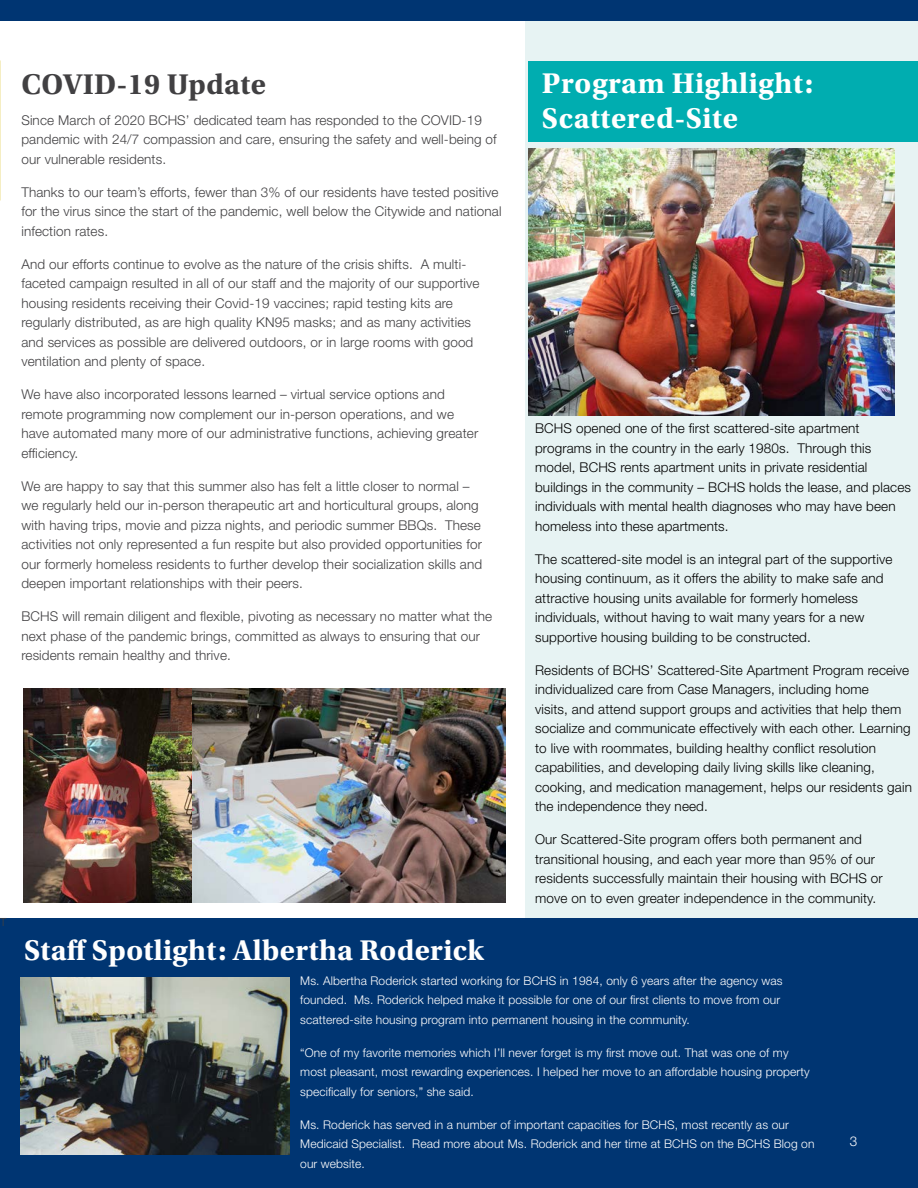
<style>
.page{position:relative;width:918px;height:1188px;background:#fff}
.page>*{position:absolute;margin:0;border:0;box-sizing:border-box;transform-origin:0 0}
.t1{font:700 30px/34.5px "Utopia Std";letter-spacing:.02em;color:#fff}
.t2{font:700 30px "Utopia Std";letter-spacing:.01em;color:#414042}
.t3{font:300 13.5px/19.5px "Helvetica Neue LT Std";letter-spacing:.01em;color:#414042}
.t4{font:300 13.5px/19.5px "Helvetica Neue LT Std";letter-spacing:.01em;color:#000}
.t5{font:300 13.5px "Helvetica Neue LT Std";color:#fff}
.t6{font:300 12px/19.5px "Helvetica Neue LT Std";letter-spacing:.01em;color:#fff}
.t7{font:300 11.25px "Helvetica Neue LT Std";color:#414042}
</style>
<div class="page">
<div style="left:526px;top:19px;width:392px;height:1169px;background:#e7f3f3"></div>
<div style="left:0;top:0;width:918px;height:20px;background:#003572"></div>
<div style="left:0;top:918px;width:918px;height:270px;background:#003572"></div>
<div style="left:528px;top:61px;width:390px;height:80px;background:#00adb0"></div>
<img style="left:528px;top:148px;width:366px;height:267px">
<img style="left:24px;top:688px;width:168px;height:215px">
<img style="left:192px;top:688px;width:313px;height:215px">
<img style="left:21px;top:977px;width:268px;height:178px">
<p class="t7" style="left:0;top:915px;width:8px">T</p>
<h1 class="t2" style="left:21px;top:67px;width:246px">COVID-19 Update</h1>
<p class="t3" style="left:21px;top:110px;width:477px">Since March of 2020 BCHS’ dedicated team has responded to the COVID-19 pandemic with 24/7 compassion and care, ensuring the safety and well-being of our vulnerable residents.</p>
<p class="t3" style="left:21px;top:182px;width:482px">Thanks to our team’s efforts, fewer than 3% of our residents have tested positive for the virus since the start of the pandemic, well below the Citywide and national infection rates.</p>
<p class="t3" style="left:21px;top:254px;width:460px">And our efforts continue to evolve as the nature of the crisis shifts. A multi&shy;faceted campaign resulted in all of our staff and the majority of our supportive housing residents receiving their Covid-19 vaccines; rapid testing kits are regularly distributed, as are high quality KN95 masks; and as many activities and services as possible are delivered outdoors, or in large rooms with good ventilation and plenty of space.</p>
<p class="t3" style="left:21px;top:384px;width:458px">We have also incorporated lessons learned – virtual service options and remote programming now complement our in-person operations, and we have automated many more of our administrative functions, achieving greater efficiency.</p>
<p class="t3" style="left:21px;top:476px;width:462px">We are happy to say that this summer also has felt a little closer to normal – we regularly held our in-person therapeutic art and horticultural groups, along with having trips, movie and pizza nights, and periodic summer BBQs. These activities not only represented a fun respite but also provided opportunities for our formerly homeless residents to further develop their socialization skills and deepen important relationships with their peers.</p>
<p class="t3" style="left:21px;top:606px;width:472px">BCHS will remain diligent and flexible, pivoting as necessary no matter what the next phase of the pandemic brings, committed as always to ensuring that our residents remain healthy and thrive.</p>
<h1 class="t1" style="left:542px;top:67px;width:273px">Program Highlight:<br>Scattered-Site</h1>
<p class="t4" style="left:535px;top:419px;width:377px">BCHS opened one of the first scattered-site apartment programs in the country in the early 1980s. Through this model, BCHS rents apartment units in private residential buildings in the community – BCHS holds the lease, and places individuals with mental health diagnoses who may have been homeless into these apartments.</p>
<p class="t4" style="left:535px;top:549px;width:359px">The scattered-site model is an integral part of the supportive housing continuum, as it offers the ability to make safe and attractive housing units available for formerly homeless individuals, without having to wait many years for a new supportive housing building to be constructed.</p>
<p class="t4" style="left:535px;top:660px;width:378px">Residents of BCHS’ Scattered-Site Apartment Program receive individualized care from Case Managers, including home<br>visits, and attend support groups and activities that help them socialize and communicate effectively with each other. Learning to live with roommates, building healthy conflict resolution capabilities, and developing daily living skills like cleaning, cooking, and medication management, helps our residents gain the independence they need.</p>
<p class="t4" style="left:535px;top:829px;width:349px">Our Scattered-Site program offers both permanent and transitional housing, and each year more than 95% of our residents successfully maintain their housing with BCHS or move on to even greater independence in the community.</p>
<h1 class="t1" style="left:24px;top:933px;width:462px">Staff Spotlight: Albertha Roderick</h1>
<h1 class="t1" style="left:318px;top:936px;width:267px">Upcoming Projects</h1>
<p class="t6" style="left:300px;top:971px;width:484px">Ms. Albertha Roderick started working for BCHS in 1984, only 6 years after the agency was founded. Ms. Roderick helped make it possible for one of our first clients to move from our scattered-site housing program into permanent housing in the community.</p>
<p class="t6" style="left:300px;top:1043px;width:511px">“One of my favorite memories which I’ll never forget is my first move out. That was one of my most pleasant, most rewarding experiences. I helped her move to an affordable housing property specifically for seniors,” she said.</p>
<p class="t6" style="left:300px;top:1115px;width:516px">Ms. Roderick has served in a number of important capacities for BCHS, most recently as our<br>Medicaid Specialist. Read more about Ms. Roderick and her time at BCHS on the BCHS Blog on our website.</p>
<p class="t5" style="left:850px;top:1133px;width:9px">3</p>
</div>
